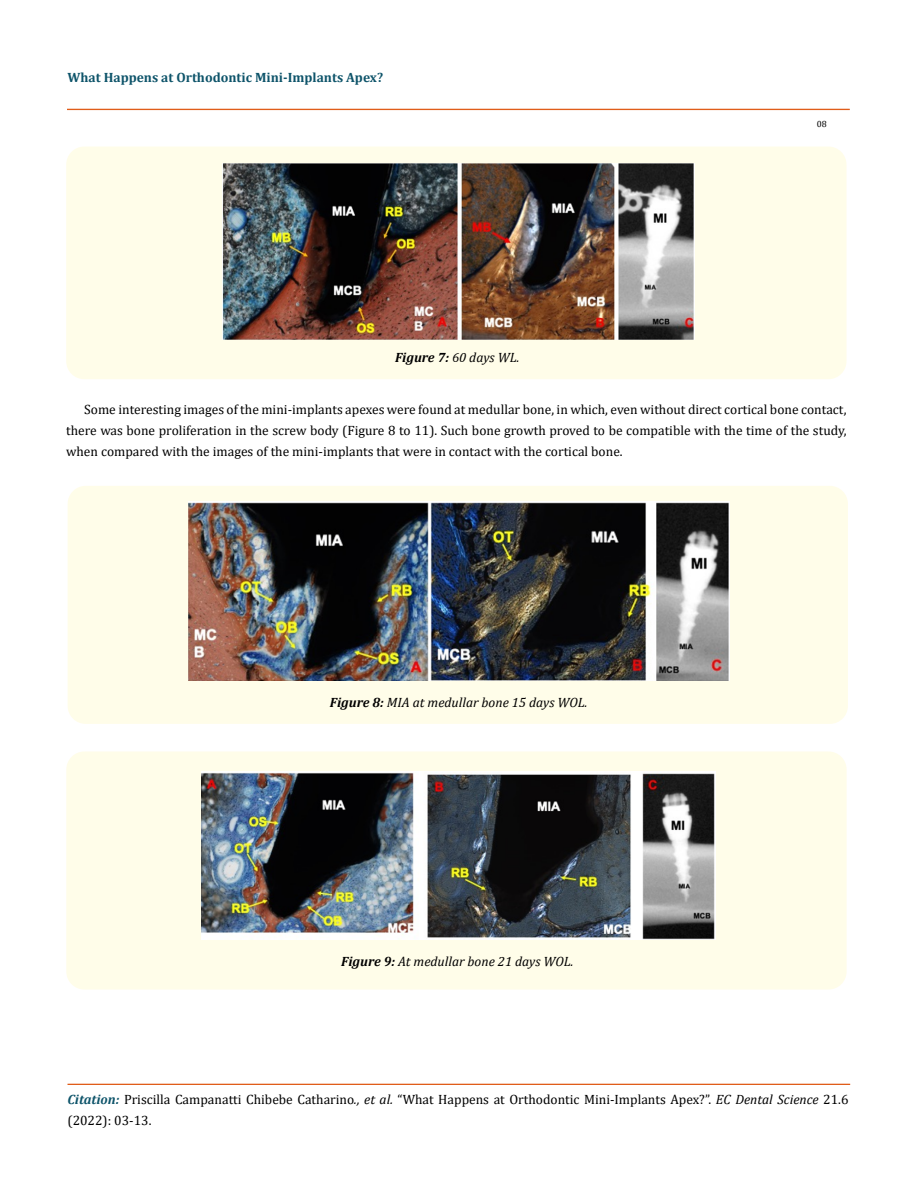
<style>
.page{position:relative;width:917px;height:1188px;background:#fff}
.page>*{position:absolute;margin:0;border:0;box-sizing:border-box;transform-origin:0 0}
.t1{font:13.5px/21px "Cambria";color:#000}
.t2{font:italic 13.5px "Cambria";color:#000}
.t3{font:700 13.5px "Cambria";color:#0e546a}
.t4{font:9px "Cambria";color:#000}
.s1{font-weight:700}
.s2{font-weight:700;font-style:italic;color:#0e546a}
.s3{font-style:italic}
</style>
<div class="page">
<div style="left:67px;top:109px;width:782px;height:1px;border:1px solid #e05d1a"></div>
<div style="left:68px;top:1084px;width:781px;height:1px;border:1px solid #e05d1a"></div>
<div style="left:66px;top:147px;width:780px;height:232px;background:#fffde9;border-radius:18px"></div>
<img style="left:222px;top:164px;width:472px;height:176px">
<div style="left:68px;top:486px;width:779px;height:238px;background:#fffde9;border-radius:18px"></div>
<img style="left:188px;top:501px;width:541px;height:180px">
<div style="left:66px;top:752px;width:780px;height:238px;background:#fffde9;border-radius:18px"></div>
<img style="left:202px;top:772px;width:513px;height:168px">
<p class="t3" style="left:68px;top:68px;width:317px">What Happens at Orthodontic Mini-Implants Apex?</p>
<p class="t2" style="left:395px;top:347px;width:126px"><span class="s1">Figure 7:</span> 60 days WL.</p>
<p class="t4" style="left:816px;top:118px;width:11px">08</p>
<p class="t1" style="left:66px;top:399px;width:781px;text-align:justify;text-indent:18px">Some interesting images of the mini-implants apexes were found at medullar bone, in which, even without direct cortical bone contact, there was bone proliferation in the screw body (Figure 8 to 11). Such bone growth proved to be compatible with the time of the study, when compared with the images of the mini-implants that were in contact with the cortical bone.</p>
<p class="t2" style="left:330px;top:693px;width:259px"><span class="s1">Figure 8:</span> MIA at medullar bone 15 days WOL.</p>
<p class="t2" style="left:341px;top:952px;width:234px"><span class="s1">Figure 9:</span> At medullar bone 21 days WOL.</p>
<p class="t1" style="left:68px;top:1089px;width:782px"><span class="s2">Citation:</span> Priscilla Campanatti Chibebe Catharino<span class="s3">., et al.</span> “What Happens at Orthodontic Mini-Implants Apex?”. <span class="s3">EC Dental Science</span> 21.6 (2022): 03-13.</p>
</div>
